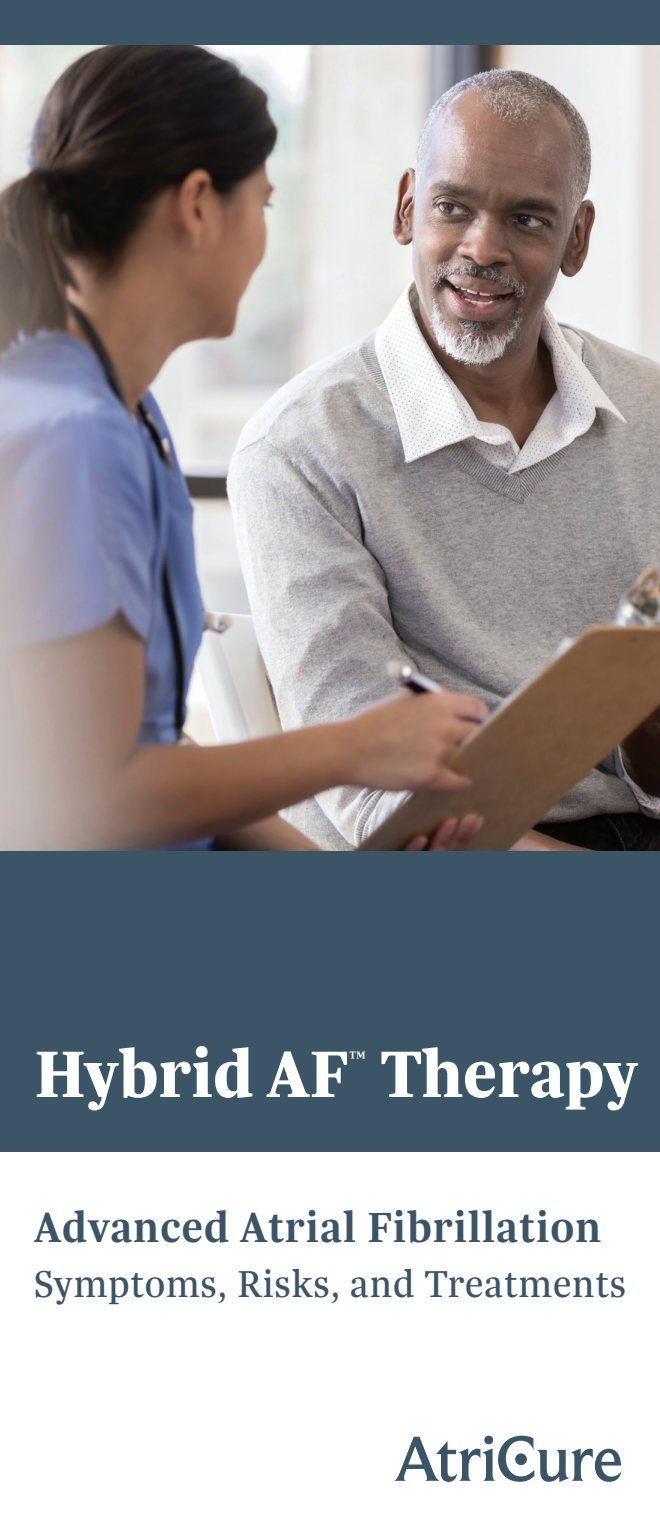
<style>
.page{position:relative;width:660px;height:1530px;background:#fff}
.page>*{position:absolute;margin:0;border:0;box-sizing:border-box;transform-origin:0 0}
.t1{font:800 70px "Trola";color:#fff}
.t2{font:600 45px "Trola";letter-spacing:.02em;color:#3b5566}
.t3{font:40px "Trola";letter-spacing:.02em;color:#3b5566}
.t4{font:22.5px "Trola";color:#fff}
</style>
<div class="page">
<img style="left:0;top:45px;width:660px;height:806px">
<div style="left:0;top:0;width:660px;height:45px;background:#3b5566"></div>
<div style="left:0;top:851px;width:660px;height:301px;background:#3b5566"></div>
<svg style="left:394px;top:1436px;width:227px;height:46px"></svg>
<p class="t1" style="left:34px;top:1026px;width:316px">Hybrid AF</p>
<p class="t4" style="left:348px;top:1044px;width:20px">™</p>
<p class="t1" style="left:381px;top:1026px;width:258px">Therapy</p>
<p class="t2" style="left:34px;top:1197px;width:569px">Advanced Atrial Fibrillation</p>
<p class="t3" style="left:34px;top:1258px;width:594px">Symptoms, Risks, and Treatments</p>
</div>
